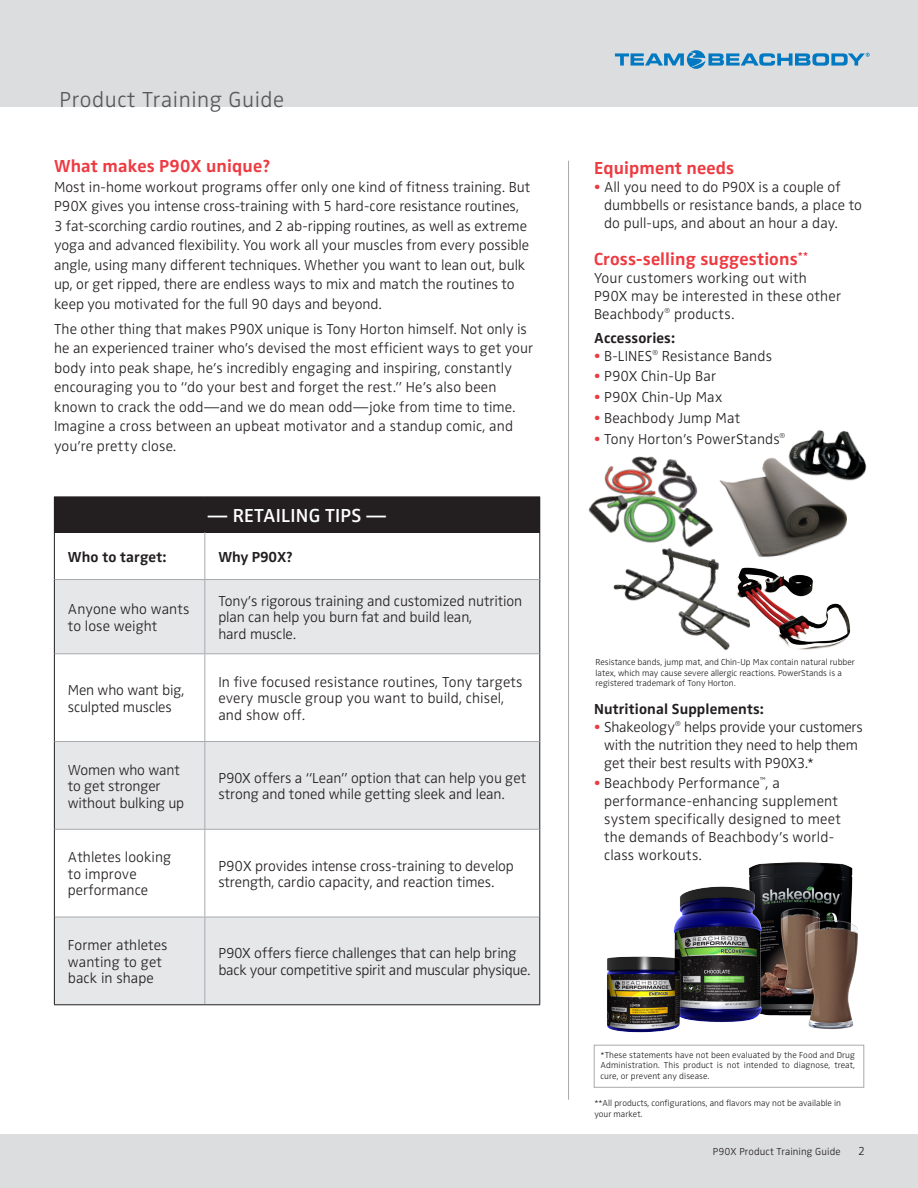
<style>
.page{position:relative;width:918px;height:1188px;background:#fff}
.page>*{position:absolute;margin:0;border:0;box-sizing:border-box;transform-origin:0 0}
.t1{font:300 22.5px "Zwo";letter-spacing:.025em;color:#57585a}
.Table_Head{font:600 19.5px "Zwo";letter-spacing:.01em;color:#fff}
.Subhead{font:700 18px "Zwo";letter-spacing:.01em;color:#ee3a41}
.Body_Copy{font:300 15px/19.5px "Zwo";letter-spacing:.005em;color:#231f20}
.Table_Body{font:300 15px/16.5px "Zwo";letter-spacing:-.005em;color:#231f20}
.Body_Copy-2{font:700 15px "Zwo";letter-spacing:.01em;color:#231f20}
.Table_Body_-_Bold{font:700 15px "Zwo";letter-spacing:.01em;color:#231f20}
.t2{font:300 12px "Zwo";color:#231f20}
.t3{font:300 10.5px "Zwo";letter-spacing:.01em;color:#231f20}
.Legal_Line{font:300 9px/10.8px "Zwo";color:#231f20}
.s1{color:#ee3a41}
</style>
<div class="page">
<div style="left:54px;top:497px;width:486px;height:35px;background:#231f20"></div>
<svg style="left:55px;top:580px;width:484px;height:424px;fill:#e6e7e9"></svg>
<hr style="left:54px;top:496px;width:151px;height:1px;background:#231f20">
<hr style="left:205px;top:496px;width:335px;height:1px;background:#231f20">
<hr style="left:54px;top:532px;width:1px;height:48px;background:#231f20">
<hr style="left:539px;top:532px;width:1px;height:48px;background:#231f20">
<hr style="left:54px;top:580px;width:1px;height:74px;background:#231f20">
<hr style="left:539px;top:580px;width:1px;height:74px;background:#231f20">
<hr style="left:54px;top:654px;width:1px;height:88px;background:#231f20">
<hr style="left:539px;top:654px;width:1px;height:88px;background:#231f20">
<hr style="left:54px;top:742px;width:1px;height:87px;background:#231f20">
<hr style="left:539px;top:742px;width:1px;height:87px;background:#231f20">
<hr style="left:54px;top:829px;width:1px;height:88px;background:#231f20">
<hr style="left:539px;top:829px;width:1px;height:88px;background:#231f20">
<hr style="left:204px;top:532px;width:1px;height:47px;background:#a8a9ad">
<hr style="left:55px;top:579px;width:150px;height:1px;background:#a8a9ad">
<hr style="left:205px;top:579px;width:334px;height:1px;background:#a8a9ad">
<hr style="left:204px;top:580px;width:1px;height:73px;background:#a8a9ad">
<hr style="left:55px;top:653px;width:150px;height:1px;background:#a8a9ad">
<hr style="left:205px;top:653px;width:334px;height:1px;background:#a8a9ad">
<hr style="left:204px;top:654px;width:1px;height:87px;background:#a8a9ad">
<hr style="left:55px;top:741px;width:150px;height:1px;background:#a8a9ad">
<hr style="left:205px;top:741px;width:334px;height:1px;background:#a8a9ad">
<hr style="left:204px;top:742px;width:1px;height:87px;background:#a8a9ad">
<hr style="left:55px;top:829px;width:150px;height:1px;background:#a8a9ad">
<hr style="left:205px;top:829px;width:334px;height:1px;background:#a8a9ad">
<hr style="left:204px;top:830px;width:1px;height:87px;background:#a8a9ad">
<hr style="left:55px;top:917px;width:150px;height:1px;background:#a8a9ad">
<hr style="left:205px;top:917px;width:334px;height:1px;background:#a8a9ad">
<hr style="left:204px;top:917px;width:1px;height:87px;background:#a8a9ad">
<hr style="left:54px;top:917px;width:1px;height:87px;background:#231f20">
<hr style="left:539px;top:917px;width:1px;height:87px;background:#231f20">
<hr style="left:54px;top:1004px;width:151px;height:1px;background:#231f20">
<hr style="left:205px;top:1004px;width:335px;height:1px;background:#231f20">
<img style="left:732px;top:457px;width:115px;height:100px">
<img style="left:613px;top:532px;width:142px;height:117px">
<img style="left:588px;top:456px;width:144px;height:105px">
<img style="left:780px;top:430px;width:87px;height:63px">
<img style="left:724px;top:564px;width:127px;height:87px">
<img style="left:737px;top:862px;width:128px;height:217px">
<img style="left:607px;top:872px;width:170px;height:166px">
<div style="left:594px;top:1045px;width:270px;height:43px;border:1px solid #a8a9ad"></div>
<div style="left:0;top:1134px;width:918px;height:54px;background:#dcdddf"></div>
<hr style="left:568px;top:161px;width:1px;height:939px;background:#a8a9ad">
<div style="left:0;top:0;width:918px;height:107px;background:#dcdddf"></div>
<svg style="left:615px;top:50px;width:255px;height:19px"></svg>
<h1 class="t1" style="left:59px;top:87px;width:226px">Product Training Guide</h1>
<p class="Subhead" style="left:54px;top:156px;width:218px">What makes P90X unique?</p>
<p class="Body_Copy" style="left:54px;top:177px;width:478px">Most in-home workout programs offer only one kind of fitness training. But P90X gives you intense cross-training with 5 hard-core resistance routines, 3 fat-scorching cardio routines, and 2 ab-ripping routines, as well as extreme yoga and advanced flexibility. You work all your muscles from every possible angle, using many different techniques. Whether you want to lean out, bulk up, or get ripped, there are endless ways to mix and match the routines to keep you motivated for the full 90 days and beyond.</p>
<p class="Body_Copy" style="left:54px;top:319px;width:481px">The other thing that makes P90X unique is Tony Horton himself. Not only is he an experienced trainer who’s devised the most efficient ways to get your body into peak shape, he’s incredibly engaging and inspiring, constantly encouraging you to “do your best and forget the rest.” He’s also been known to crack the odd—and we do mean odd—joke from time to time.<br>Imagine a cross between an upbeat motivator and a standup comic, and you’re pretty close.</p>
<p class="Table_Head" style="left:208px;top:504px;width:180px">— RETAILING TIPS —</p>
<p class="Table_Body_-_Bold" style="left:68px;top:548px;width:100px">Who to target:</p>
<p class="Table_Body_-_Bold" style="left:218px;top:548px;width:76px">Why P90X?</p>
<p class="Table_Body" style="left:68px;top:601px;width:123px">Anyone who wants to lose weight</p>
<p class="Table_Body" style="left:218px;top:593px;width:305px">Tony’s rigorous training and customized nutrition plan can help you burn fat and build lean,</p>
<p class="Table_Body" style="left:218px;top:626px;width:79px">hard muscle.</p>
<p class="Table_Body" style="left:68px;top:682px;width:118px">Men who want big, sculpted muscles</p>
<p class="Table_Body" style="left:218px;top:674px;width:306px">In five focused resistance routines, Tony targets every muscle group you want to build, chisel, and show off.</p>
<p class="Table_Body" style="left:68px;top:761px;width:118px">Women who want to get stronger without bulking up</p>
<p class="Table_Body" style="left:218px;top:770px;width:309px">P90X offers a “Lean” option that can help you get strong and toned while getting sleek and lean.</p>
<p class="Table_Body" style="left:68px;top:849px;width:105px">Athletes looking to improve performance</p>
<p class="Table_Body" style="left:218px;top:857px;width:297px">P90X provides intense cross-training to develop strength, cardio capacity, and reaction times.</p>
<p class="Table_Body" style="left:68px;top:937px;width:101px">Former athletes wanting to get back in shape</p>
<p class="Table_Body" style="left:218px;top:945px;width:314px">P90X offers fierce challenges that can help bring back your competitive spirit and muscular physique.</p>
<p class="Subhead" style="left:594px;top:158px;width:142px">Equipment needs</p>
<p class="Body_Copy" style="left:604px;top:178px;width:259px;line-height:18px;text-indent:-10px"><span class="s1">•</span> All you need to do P90X is a couple of dumbbells or resistance bands, a place to do pull-ups, and about an hour a day.</p>
<p class="Subhead" style="left:594px;top:249px;width:216px">Cross-selling suggestions<sup>**</sup></p>
<p class="Body_Copy" style="left:594px;top:269px;width:249px;line-height:18px">Your customers working out with<br>P90X may be interested in these other<br>Beachbody<sup>®</sup> products.</p>
<p class="Body_Copy-2" style="left:594px;top:329px;width:82px">Accessories:</p>
<p class="Body_Copy" style="left:594px;top:346px;width:180px"><span class="s1">•</span> B-LINES<sup>®</sup> Resistance Bands</p>
<p class="Body_Copy" style="left:594px;top:367px;width:124px"><span class="s1">•</span> P90X Chin-Up Bar</p>
<p class="Body_Copy" style="left:594px;top:387px;width:130px"><span class="s1">•</span> P90X Chin-Up Max</p>
<p class="Body_Copy" style="left:594px;top:408px;width:148px"><span class="s1">•</span> Beachbody Jump Mat</p>
<p class="Body_Copy" style="left:594px;top:429px;width:193px"><span class="s1">•</span> Tony Horton’s PowerStands<sup>®</sup></p>
<p class="Legal_Line" style="left:596px;top:656px;width:261px">Resistance bands, jump mat, and Chin-Up Max contain natural rubber latex, which may cause severe allergic reactions. PowerStands is a registered trademark of Tony Horton.</p>
<p class="Body_Copy-2" style="left:594px;top:700px;width:171px">Nutritional Supplements:</p>
<p class="Body_Copy" style="left:604px;top:717px;width:260px;line-height:18px;text-indent:-10px"><span class="s1">•</span> Shakeology<sup>®</sup> helps provide your customers with the nutrition they need to help them get their best results with P90X3.*</p>
<p class="Body_Copy" style="left:604px;top:774px;width:238px;line-height:18px;text-indent:-10px"><span class="s1">•</span> Beachbody Performance<sup>™</sup>, a performance-enhancing supplement system specifically designed to meet the demands of Beachbody’s world&shy;class workouts.</p>
<p class="Legal_Line" style="left:601px;top:1050px;width:256px;text-align:justify">*These statements have not been evaluated by the Food and Drug Administration. This product is not intended to diagnose, treat, cure, or prevent any disease.</p>
<p class="Legal_Line" style="left:594px;top:1097px;width:248px">**All products, configurations, and flavors may not be available in your market.</p>
<p class="t3" style="left:713px;top:1146px;width:129px">P90X Product Training Guide</p>
<p class="t2" style="left:858px;top:1144px;width:8px">2</p>
</div>
